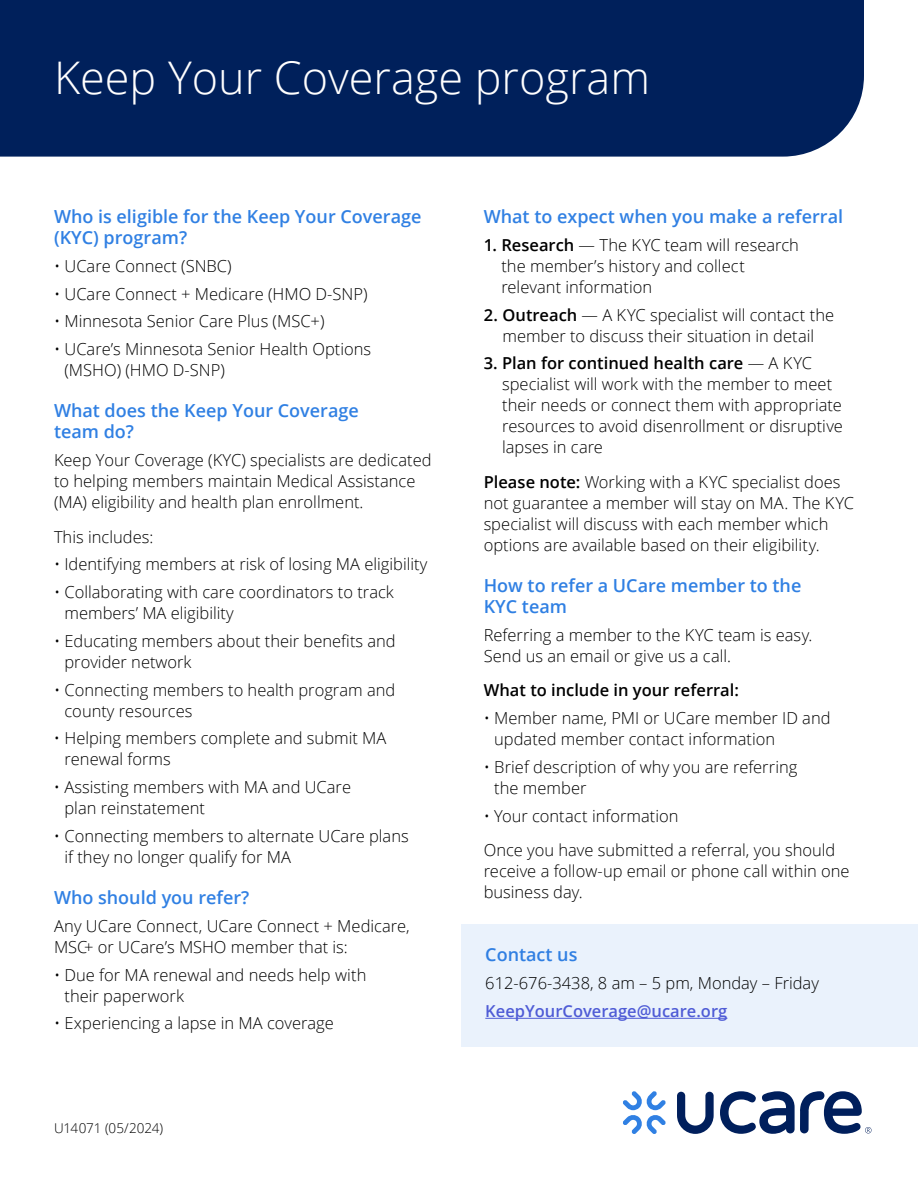
<style>
.page{position:relative;width:918px;height:1188px;background:#fff}
.page>*{position:absolute;margin:0;border:0;box-sizing:border-box;transform-origin:0 0}
.t1{font:300 45px "Open Sans";color:#fff}
.t2{font:600 18px/21px "Open Sans";color:#3080e3}
.t3{font:600 18px/21px "Open Sans";color:#3080e3}
.t4{font:600 18px "Open Sans";color:#307fe2}
.t5{font:300 16.5px/21px "Open Sans";color:#000}
.t6{font:600 16.5px "Open Sans";color:#000}
.t7{font:600 16.5px "Open Sans";color:#4f5cd6}
.t8{font:300 13.5px "Open Sans";letter-spacing:-.01em;color:#000}
.s1{font-weight:600}
</style>
<div class="page">
<div style="left:462px;top:924px;width:456px;height:123px;background:#eaf2fc"></div>
<svg style="left:623px;top:1091px;width:43px;height:43px"></svg>
<svg style="left:677px;top:1092px;width:37px;height:42px"></svg>
<svg style="left:720px;top:1091px;width:152px;height:43px"></svg>
<div style="left:0;top:0;width:864px;height:157px;background:#00205b"></div>
<hr style="left:485px;top:1018px;width:242px;height:1px;background:#4f5cd6">
<h1 class="t1" style="left:54px;top:47px;width:598px">Keep Your Coverage program</h1>
<p class="t2" style="left:54px;top:206px;width:369px">Who is eligible for the Keep Your Coverage (KYC) program?</p>
<p class="t5" style="left:54px;top:255px;width:179px">• UCare Connect (SNBC)</p>
<p class="t5" style="left:54px;top:283px;width:315px">• UCare Connect + Medicare (HMO D-SNP)</p>
<p class="t5" style="left:54px;top:310px;width:272px">• Minnesota Senior Care Plus (MSC+)</p>
<p class="t5" style="left:64px;top:338px;width:308px;text-indent:-10px">• UCare’s Minnesota Senior Health Options (MSHO) (HMO D-SNP)</p>
<p class="t3" style="left:54px;top:400px;width:306px">What does the Keep Your Coverage team do?</p>
<p class="t5" style="left:54px;top:449px;width:379px">Keep Your Coverage (KYC) specialists are dedicated to helping members maintain Medical Assistance (MA) eligibility and health plan enrollment.</p>
<p class="t5" style="left:54px;top:526px;width:101px">This includes:</p>
<p class="t5" style="left:54px;top:553px;width:375px">• Identifying members at risk of losing MA eligibility</p>
<p class="t5" style="left:64px;top:581px;width:331px;text-indent:-10px">• Collaborating with care coordinators to track members’ MA eligibility</p>
<p class="t5" style="left:64px;top:630px;width:333px;text-indent:-10px">• Educating members about their benefits and provider network</p>
<p class="t5" style="left:64px;top:679px;width:332px;text-indent:-10px">• Connecting members to health program and county resources</p>
<p class="t5" style="left:64px;top:727px;width:323px;text-indent:-10px">• Helping members complete and submit MA renewal forms</p>
<p class="t5" style="left:64px;top:776px;width:288px;text-indent:-10px">• Assisting members with MA and UCare plan reinstatement</p>
<p class="t5" style="left:64px;top:825px;width:346px;text-indent:-10px">• Connecting members to alternate UCare plans if they no longer qualify for MA</p>
<p class="t3" style="left:54px;top:887px;width:197px">Who should you refer?</p>
<p class="t5" style="left:54px;top:915px;width:357px">Any UCare Connect, UCare Connect + Medicare,<br>MSC+ or UCare’s MSHO member that is:</p>
<p class="t5" style="left:64px;top:964px;width:304px;text-indent:-10px">• Due for MA renewal and needs help with their paperwork</p>
<p class="t5" style="left:54px;top:1012px;width:281px">• Experiencing a lapse in MA coverage</p>
<p class="t8" style="left:54px;top:1119px;width:111px">U14071 (05/2024)</p>
<p class="t2" style="left:484px;top:206px;width:361px">What to expect when you make a referral</p>
<p class="t5" style="left:501px;top:234px;width:299px;text-indent:-18px"><span class="s1">1. Research</span> — The KYC team will research the member’s history and collect relevant information</p>
<p class="t5" style="left:484px;top:304px;width:352px;text-align:center"><span class="s1">2. Outreach</span> — A KYC specialist will contact the member to discuss their situation in detail</p>
<p class="t5" style="left:502px;top:352px;width:342px;text-indent:-18px"><span class="s1">3. Plan for continued health care</span> — A KYC specialist will work with the member to meet their needs or connect them with appropriate resources to avoid disenrollment or disruptive lapses in care</p>
<p class="t5" style="left:484px;top:471px;width:372px"><span class="s1">Please note:</span> Working with a KYC specialist does not guarantee a member will stay on MA. The KYC specialist will discuss with each member which options are available based on their eligibility.</p>
<p class="t2" style="left:484px;top:575px;width:319px">How to refer a UCare member to the<br>KYC team</p>
<p class="t5" style="left:484px;top:624px;width:330px">Referring a member to the KYC team is easy.<br>Send us an email or give us a call.</p>
<p class="t6" style="left:484px;top:679px;width:257px">What to include in your referral:</p>
<p class="t5" style="left:494px;top:707px;width:338px;text-indent:-10px">• Member name, PMI or UCare member ID and updated member contact information</p>
<p class="t5" style="left:494px;top:756px;width:305px;text-indent:-10px">• Brief description of why you are referring the member</p>
<p class="t5" style="left:484px;top:798px;width:353px;line-height:34.5px">• Your contact information<br>Once you have submitted a referral, you should</p>
<p class="t5" style="left:484px;top:860px;width:367px">receive a follow-up email or phone call within one business day.</p>
<p class="t4" style="left:485px;top:942px;width:94px">Contact us</p>
<p class="t5" style="left:485px;top:972px;width:335px">612-676-3438, 8 am – 5 pm, Monday – Friday</p>
<p class="t7" style="left:485px;top:1000px;width:244px">KeepYourCoverage@ucare.org</p>
</div>
